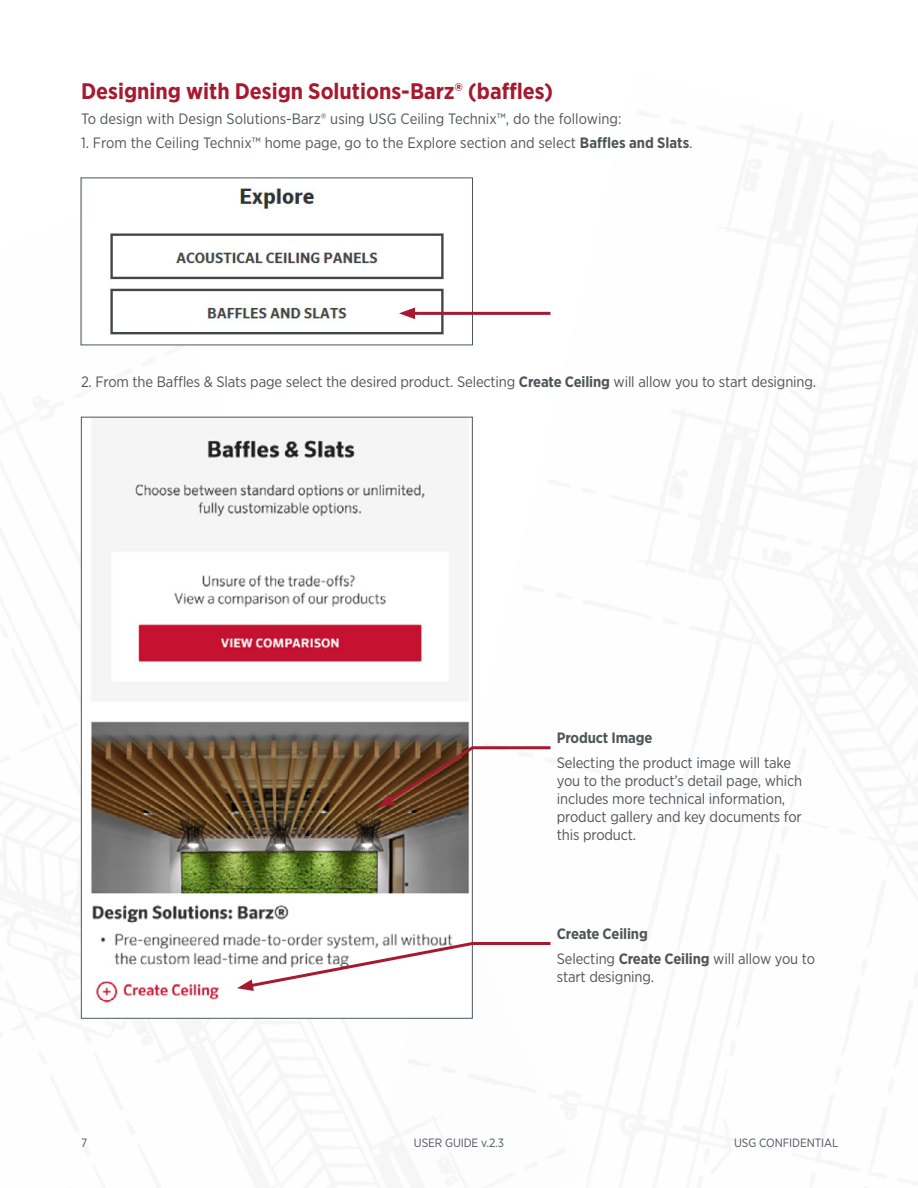
<style>
.page{position:relative;width:918px;height:1188px;background:#fff}
.page>*{position:absolute;margin:0;border:0;box-sizing:border-box;transform-origin:0 0}
.t1{font:700 22.5px "Gotham Narrow";color:#a6192e}
.t2{font:15px/18px "Gotham Narrow";letter-spacing:-.01em;color:#4f5659}
.t3{font:700 15px/24.8px "Gotham Narrow";letter-spacing:-.01em;color:#4f5659}
.t4{font:12px "Gotham Narrow";letter-spacing:-.01em;color:#4f5659}
.s1{font-weight:700}
.s2{font-weight:400}
</style>
<div class="page">
<img style="left:90px;top:436px;width:380px;height:567px">
<img style="left:110px;top:188px;width:361px;height:147px">
<svg style="left:378px;top:745px;width:173px;height:63px"></svg>
<hr style="left:409px;top:312px;width:141px;height:3px;background:#a6192e">
<svg style="left:399px;top:307px;width:16px;height:12px"></svg>
<svg style="left:237px;top:940px;width:314px;height:51px"></svg>
<h1 class="t1" style="left:81px;top:77px;width:474px">Designing with Design Solutions-Barz® (baffles)</h1>
<p class="t2" style="left:81px;top:109px;width:542px">To design with Design Solutions-Barz® using USG Ceiling Technix™, do the following:</p>
<p class="t2" style="left:81px;top:134px;width:613px">1. From the Ceiling Technix™ home page, go to the Explore section and select <span class="s1">Baffles and Slats</span>.</p>
<p class="t2" style="left:81px;top:372px;width:737px">2. From the Baffles &amp; Slats page select the desired product. Selecting <span class="s1">Create Ceiling</span> will allow you to start designing.</p>
<p class="t3" style="left:557px;top:725px;width:97px">Product Image</p>
<p class="t2" style="left:557px;top:753px;width:247px">Selecting the product image will take you to the product’s detail page, which includes more technical information, product gallery and key documents for this product.</p>
<p class="t3" style="left:557px;top:921px;width:260px">Create Ceiling<br><span class="s2">Selecting</span> Create Ceiling <span class="s2">will allow you to</span></p>
<p class="t2" style="left:557px;top:967px;width:99px">start designing.</p>
<p class="t4" style="left:81px;top:1135px;width:8px">7</p>
<p class="t4" style="left:414px;top:1135px;width:91px">USER GUIDE v.2.3</p>
<p class="t4" style="left:734px;top:1135px;width:106px">USG CONFIDENTIAL</p>
</div>
